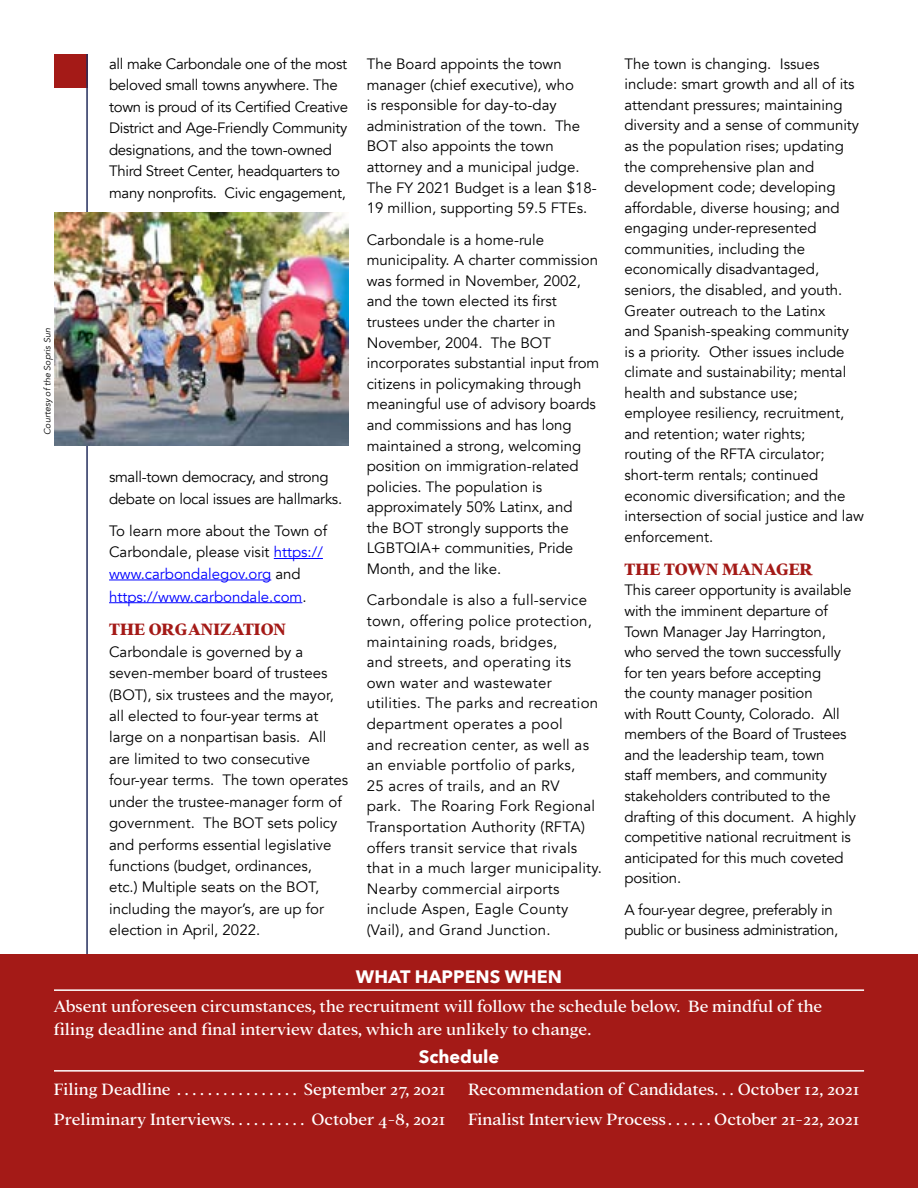
<style>
.page{position:relative;width:918px;height:1188px;background:#fff}
.page>*{position:absolute;margin:0;border:0;box-sizing:border-box;transform-origin:0 0}
.t1{font:18px/30px "Addington CF";color:#fff}
.t2{font:800 18px "Addington CF";letter-spacing:.01em;color:#a41a17}
.t3{font:700 18px "Avenir Next";color:#fff}
.t4{font:15px/20.5px "Avenir";color:#000}
.t5{font:15px/20.5px "Avenir";letter-spacing:.02em;color:#000}
.t6{font:15px/21.5px "Avenir";letter-spacing:-.02em;color:#000}
.t7{font:15px/21.9px "Avenir";color:#00f}
.t8{font:italic 9px "Avenir";color:#000}
.s1{color:#000}
</style>
<div class="page">
<hr style="left:274px;top:558px;width:49px;height:1px;background:#00f">
<hr style="left:109px;top:580px;width:162px;height:1px;background:#00f">
<hr style="left:109px;top:602px;width:193px;height:1px;background:#00f">
<div style="left:54px;top:54px;width:33px;height:33px;background:#a41a17"></div>
<hr style="left:86px;top:54px;width:2px;height:1080px;background:#242e5d">
<div style="left:0;top:955px;width:918px;height:233px;background:#a41a17"></div>
<hr style="left:54px;top:989px;width:810px;height:2px;background:#fff">
<hr style="left:54px;top:1070px;width:810px;height:2px;background:#fff">
<img style="left:54px;top:212px;width:295px;height:234px">
<p class="t8" style="left:42px;top:435px;width:108px;rotate:-90deg">Courtesy of the Sopris Sun</p>
<p class="t6" style="left:109px;top:53px;width:241px">all make Carbondale one of the most beloved small towns anywhere. The town is proud of its Certified Creative District and Age-Friendly Community designations, and the town-owned Third Street Center, headquarters to many nonprofits. Civic engagement,</p>
<p class="t6" style="left:109px;top:467px;width:235px">small-town democracy, and strong debate on local issues are hallmarks.</p>
<p class="t7" style="left:109px;top:520px;width:220px"><span class="s1">To learn more about the Town of<br>Carbondale, please visit</span> https:// www.carbondalegov.org <span class="s1">and </span>https://www.carbondale.com<span class="s1">.</span></p>
<p class="t2" style="left:109px;top:619px;width:178px">THE ORGANIZATION</p>
<p class="t4" style="left:109px;top:641px;width:241px;line-height:21.5px">Carbondale is governed by a seven-member board of trustees (BOT), six trustees and the mayor, all elected to four-year terms at large on a nonpartisan basis. All are limited to two consecutive four-year terms. The town operates under the trustee-manager form of government. The BOT sets policy and performs essential legislative functions (budget, ordinances,<br>etc.) Multiple seats on the BOT, including the mayor’s, are up for election in April, 2022.</p>
<p class="t4" style="left:367px;top:54px;width:232px">The Board appoints the town manager (chief executive), who<br>is responsible for day-to-day administration of the town. The<br>BOT also appoints the town attorney and a municipal judge.<br>The FY 2021 Budget is a lean $18-<br>19 million, supporting 59.5 FTEs.</p>
<p class="t4" style="left:367px;top:229px;width:234px">Carbondale is a home-rule municipality. A charter commission was formed in November, 2002, and the town elected its first trustees under the charter in<br>November, 2004. The BOT incorporates substantial input from citizens in policymaking through meaningful use of advisory boards and commissions and has long maintained a strong, welcoming position on immigration-related policies. The population is approximately 50% Latinx, and<br>the BOT strongly supports the<br>LGBTQIA+ communities, Pride<br>Month, and the like.</p>
<p class="t5" style="left:367px;top:590px;width:237px">Carbondale is also a full-service town, offering police protection, maintaining roads, bridges,<br>and streets, and operating its own water and wastewater utilities. The parks and recreation department operates a pool<br>and recreation center, as well as an enviable portfolio of parks,<br>25 acres of trails, and an RV<br>park. The Roaring Fork Regional<br>Transportation Authority (RFTA) offers transit service that rivals that in a much larger municipality.<br>Nearby commercial airports include Aspen, Eagle County (Vail), and Grand Junction.</p>
<p class="t3" style="left:356px;top:961px;width:208px">WHAT HAPPENS WHEN</p>
<p class="t4" style="left:624px;top:54px;width:241px">The town is changing. Issues include: smart growth and all of its attendant pressures; maintaining diversity and a sense of community as the population rises; updating the comprehensive plan and development code; developing affordable, diverse housing; and engaging under-represented communities, including the economically disadvantaged, seniors, the disabled, and youth.<br>Greater outreach to the Latinx<br>and Spanish-speaking community<br>is a priority. Other issues include climate and sustainability; mental health and substance use; employee resiliency, recruitment, and retention; water rights;<br>routing of the RFTA circulator; short-term rentals; continued economic diversification; and the intersection of social justice and law enforcement.</p>
<p class="t2" style="left:625px;top:558px;width:190px">THE TOWN MANAGER</p>
<p class="t4" style="left:624px;top:580px;width:233px">This career opportunity is available with the imminent departure of<br>Town Manager Jay Harrington, who served the town successfully for ten years before accepting<br>the county manager position<br>with Routt County, Colorado. All members of the Board of Trustees and the leadership team, town<br>staff members, and community stakeholders contributed to the drafting of this document. A highly competitive national recruitment is anticipated for this much coveted position.</p>
<p class="t6" style="left:624px;top:899px;width:215px;line-height:20.5px">A four-year degree, preferably in public or business administration,</p>
<p class="t1" style="left:54px;top:996px;width:770px;line-height:22.5px">Absent unforeseen circumstances, the recruitment will follow the schedule below. Be mindful of the filing deadline and final interview dates, which are unlikely to change.</p>
<p class="t3" style="left:419px;top:1041px;width:82px">Schedule</p>
<p class="t1" style="left:54px;top:1075px;width:393px">Filing Deadline . . . . . . . . . . . . . . . . September 27, 2021<br>Preliminary Interviews . . . . . . . . . . October 4-8, 2021</p>
<p class="t1" style="left:468px;top:1075px;width:393px">Recommendation of Candidates . . . October 12, 2021<br>Finalist Interview Process . . . . . October 21-22, 2021</p>
</div>
